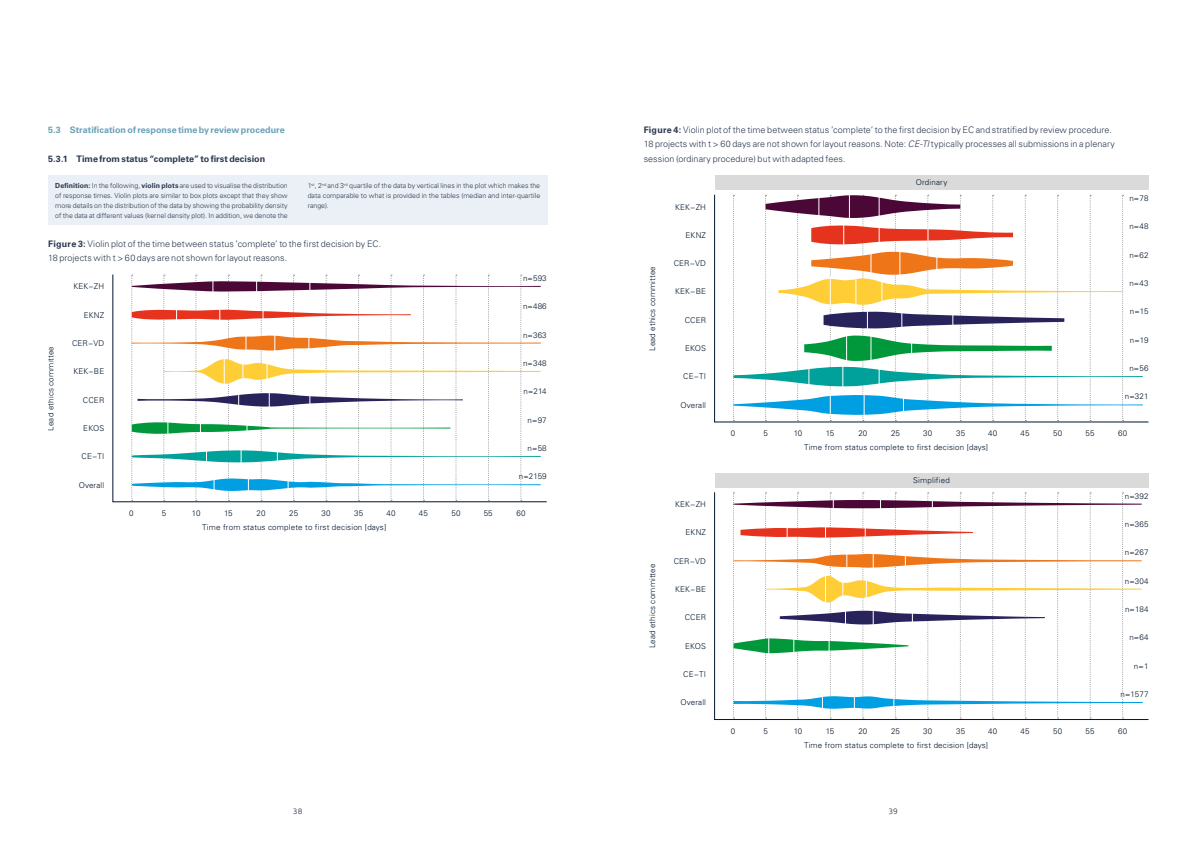
<style>
.page{position:relative;width:1191px;height:842px;background:#fff}
.page>*{position:absolute;margin:0;border:0;box-sizing:border-box;transform-origin:0 0}
.t1{font:300 9px/14.2px "Univers LT";letter-spacing:.005em;color:#2a384f}
.t2{font:700 9px "Univers LT";letter-spacing:.005em;color:#69a1b8}
.t3{font:700 9px "Univers LT";letter-spacing:.005em;color:#2a384f}
.t4{font:300 8px "Univers LT";letter-spacing:.02em;color:#00152c}
.t5{font:8px "Maven Pro";color:#2a384f}
.t6{font:300 7px/10px "Univers LT";color:#2a384f;text-align:justify}
.s1{font-weight:700}
.s2{font-style:italic}
</style>
<div class="page">
<div style="left:48px;top:176px;width:499px;height:49px;background:#eaf0f5"></div>
<svg style="left:113px;top:275px;width:434px;height:227px"></svg>
<svg style="left:132px;top:275px;width:409px;height:226px"></svg>
<svg style="left:714px;top:194px;width:434px;height:228px"></svg>
<svg style="left:733px;top:194px;width:409px;height:227px"></svg>
<div style="left:714px;top:175px;width:434px;height:15px;background:#dadada"></div>
<svg style="left:714px;top:492px;width:434px;height:228px"></svg>
<svg style="left:733px;top:493px;width:409px;height:226px"></svg>
<div style="left:714px;top:473px;width:434px;height:14px;background:#dadada"></div>
<p class="t2" style="left:48px;top:125px;width:238px">5.3 Stratification of response time by review procedure</p>
<p class="t3" style="left:48px;top:153px;width:218px">5.3.1 Time from status “complete” to first decision</p>
<p class="t6" style="left:55px;top:181px;width:234px"><span class="s1">Definition:</span> In the following, <span class="s1">violin plots</span> are used to visualise the distribution of response times. Violin plots are similar to box plots except that they show more details on the distribution of the data by showing the probability density of the data at different values (kernel density plot). In addition, we denote the</p>
<p class="t6" style="left:308px;top:181px;width:234px">1<sup>st</sup>, 2<sup>nd</sup> and 3<sup>rd</sup> quartile of the data by vertical lines in the plot which makes the data comparable to what is provided in the tables (median and inter-quartile range).</p>
<p class="t1" style="left:48px;top:236px;width:334px"><span class="s1">Figure 3:</span> Violin plot of the time between status ’complete’ to the first decision by EC.<br>18 projects with t &gt; 60 days are not shown for layout reasons.</p>
<p class="t4" style="left:46px;top:431px;width:86px;rotate:-90deg">Lead ethics committee</p>
<p class="t4" style="left:73px;top:282px;width:32px">KEK−ZH</p>
<p class="t4" style="left:84px;top:310px;width:22px">EKNZ</p>
<p class="t4" style="left:72px;top:338px;width:34px">CER−VD</p>
<p class="t4" style="left:73px;top:367px;width:32px">KEK−BE</p>
<p class="t4" style="left:83px;top:395px;width:23px">CCER</p>
<p class="t4" style="left:83px;top:423px;width:23px">EKOS</p>
<p class="t4" style="left:81px;top:452px;width:24px">CE−TI</p>
<p class="t4" style="left:79px;top:480px;width:27px">Overall</p>
<p class="t4" style="left:523px;top:273px;width:25px">n=593</p>
<p class="t4" style="left:523px;top:302px;width:25px">n=486</p>
<p class="t4" style="left:523px;top:330px;width:25px">n=363</p>
<p class="t4" style="left:523px;top:358px;width:25px">n=348</p>
<p class="t4" style="left:523px;top:386px;width:25px">n=214</p>
<p class="t4" style="left:527px;top:415px;width:21px">n=97</p>
<p class="t4" style="left:527px;top:443px;width:21px">n=58</p>
<p class="t4" style="left:519px;top:471px;width:29px">n=2159</p>
<p class="t4" style="left:129px;top:508px;width:6px">0</p>
<p class="t4" style="left:162px;top:508px;width:6px">5</p>
<p class="t4" style="left:192px;top:508px;width:10px">10</p>
<p class="t4" style="left:224px;top:508px;width:10px">15</p>
<p class="t4" style="left:257px;top:508px;width:11px">20</p>
<p class="t4" style="left:289px;top:508px;width:11px">25</p>
<p class="t4" style="left:321px;top:508px;width:11px">30</p>
<p class="t4" style="left:354px;top:508px;width:11px">35</p>
<p class="t4" style="left:386px;top:508px;width:11px">40</p>
<p class="t4" style="left:419px;top:508px;width:11px">45</p>
<p class="t4" style="left:451px;top:508px;width:11px">50</p>
<p class="t4" style="left:483px;top:508px;width:11px">55</p>
<p class="t4" style="left:516px;top:508px;width:11px">60</p>
<p class="t4" style="left:202px;top:522px;width:185px">Time from status complete to first decision [days]</p>
<p class="t1" style="left:643px;top:123px;width:473px"><span class="s1">Figure 4:</span> Violin plot of the time between status ’complete’ to the first decision by EC and stratified by review procedure.<br>18 projects with t &gt; 60 days are not shown for layout reasons. Note: <span class="s2">CE-TI</span> typically processes all submissions in a plenary session (ordinary procedure) but with adapted fees.</p>
<p class="t4" style="left:647px;top:351px;width:86px;rotate:-90deg">Lead ethics committee</p>
<p class="t4" style="left:675px;top:202px;width:32px">KEK−ZH</p>
<p class="t4" style="left:685px;top:230px;width:22px">EKNZ</p>
<p class="t4" style="left:674px;top:258px;width:34px">CER−VD</p>
<p class="t4" style="left:675px;top:287px;width:32px">KEK−BE</p>
<p class="t4" style="left:684px;top:315px;width:23px">CCER</p>
<p class="t4" style="left:685px;top:343px;width:23px">EKOS</p>
<p class="t4" style="left:683px;top:372px;width:24px">CE−TI</p>
<p class="t4" style="left:680px;top:400px;width:27px">Overall</p>
<p class="t4" style="left:647px;top:648px;width:86px;rotate:-90deg">Lead ethics committee</p>
<p class="t4" style="left:675px;top:499px;width:32px">KEK−ZH</p>
<p class="t4" style="left:685px;top:528px;width:22px">EKNZ</p>
<p class="t4" style="left:674px;top:556px;width:34px">CER−VD</p>
<p class="t4" style="left:675px;top:584px;width:32px">KEK−BE</p>
<p class="t4" style="left:684px;top:613px;width:23px">CCER</p>
<p class="t4" style="left:685px;top:641px;width:23px">EKOS</p>
<p class="t4" style="left:683px;top:669px;width:24px">CE−TI</p>
<p class="t4" style="left:680px;top:698px;width:27px">Overall</p>
<p class="t4" style="left:915px;top:177px;width:33px">Ordinary</p>
<p class="t4" style="left:1129px;top:193px;width:21px">n=78</p>
<p class="t4" style="left:1129px;top:222px;width:21px">n=48</p>
<p class="t4" style="left:1129px;top:250px;width:21px">n=62</p>
<p class="t4" style="left:1129px;top:278px;width:21px">n=43</p>
<p class="t4" style="left:1129px;top:307px;width:20px">n=15</p>
<p class="t4" style="left:1129px;top:335px;width:20px">n=19</p>
<p class="t4" style="left:1129px;top:363px;width:21px">n=56</p>
<p class="t4" style="left:1124px;top:392px;width:25px">n=321</p>
<p class="t4" style="left:731px;top:428px;width:6px">0</p>
<p class="t4" style="left:763px;top:428px;width:6px">5</p>
<p class="t4" style="left:793px;top:428px;width:10px">10</p>
<p class="t4" style="left:825px;top:428px;width:10px">15</p>
<p class="t4" style="left:858px;top:428px;width:11px">20</p>
<p class="t4" style="left:891px;top:428px;width:11px">25</p>
<p class="t4" style="left:923px;top:428px;width:11px">30</p>
<p class="t4" style="left:956px;top:428px;width:11px">35</p>
<p class="t4" style="left:988px;top:428px;width:11px">40</p>
<p class="t4" style="left:1020px;top:428px;width:11px">45</p>
<p class="t4" style="left:1053px;top:428px;width:11px">50</p>
<p class="t4" style="left:1085px;top:428px;width:11px">55</p>
<p class="t4" style="left:1118px;top:428px;width:11px">60</p>
<p class="t4" style="left:804px;top:443px;width:185px">Time from status complete to first decision [days]</p>
<p class="t4" style="left:913px;top:475px;width:38px">Simplified</p>
<p class="t4" style="left:1124px;top:491px;width:25px">n=392</p>
<p class="t4" style="left:1124px;top:519px;width:25px">n=365</p>
<p class="t4" style="left:1124px;top:548px;width:25px">n=267</p>
<p class="t4" style="left:1124px;top:576px;width:25px">n=304</p>
<p class="t4" style="left:1125px;top:604px;width:25px">n=184</p>
<p class="t4" style="left:1129px;top:633px;width:21px">n=64</p>
<p class="t4" style="left:1134px;top:661px;width:16px">n=1</p>
<p class="t4" style="left:1120px;top:689px;width:29px">n=1577</p>
<p class="t4" style="left:731px;top:726px;width:6px">0</p>
<p class="t4" style="left:763px;top:726px;width:6px">5</p>
<p class="t4" style="left:793px;top:726px;width:10px">10</p>
<p class="t4" style="left:825px;top:726px;width:10px">15</p>
<p class="t4" style="left:858px;top:726px;width:11px">20</p>
<p class="t4" style="left:891px;top:726px;width:11px">25</p>
<p class="t4" style="left:923px;top:726px;width:11px">30</p>
<p class="t4" style="left:956px;top:726px;width:11px">35</p>
<p class="t4" style="left:988px;top:726px;width:11px">40</p>
<p class="t4" style="left:1020px;top:726px;width:11px">45</p>
<p class="t4" style="left:1053px;top:726px;width:11px">50</p>
<p class="t4" style="left:1085px;top:726px;width:11px">55</p>
<p class="t4" style="left:1118px;top:726px;width:11px">60</p>
<p class="t4" style="left:804px;top:740px;width:185px">Time from status complete to first decision [days]</p>
<p class="t5" style="left:293px;top:807px;width:11px">38</p>
<p class="t5" style="left:888px;top:807px;width:11px">39</p>
</div>
